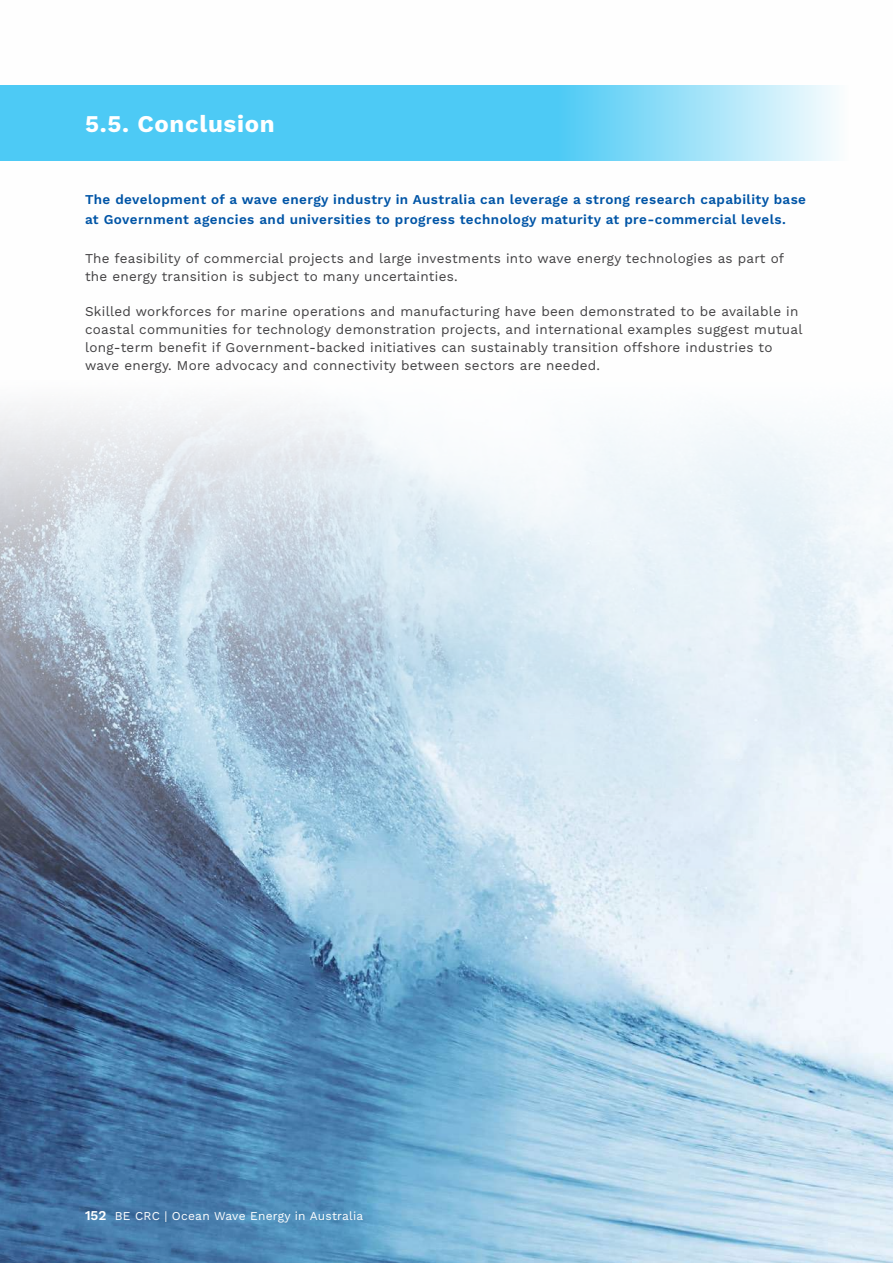
<style>
.page{position:relative;width:893px;height:1263px;background:#fff}
.page>*{position:absolute;margin:0;border:0;box-sizing:border-box;transform-origin:0 0}
.t1{font:700 24px "Work Sans";letter-spacing:.03em;color:#fff}
.t2{font:13.5px/18px "Work Sans";letter-spacing:.02em;color:#414042}
.t3{font:600 13.5px/19.5px "Work Sans";letter-spacing:.03em;color:#0054a6}
.t4{font:12px "Work Sans";letter-spacing:.02em;color:#fff}
.s1{font-weight:600;font-size:13.5px}
</style>
<div class="page">
<img style="left:0;top:405px;width:893px;height:858px">
<svg style="left:0;top:85px;width:836px;height:75px;background:#68d2f6"></svg>
<h1 class="t1" style="left:85px;top:105px;width:191px">5.5. Conclusion</h1>
<p class="t3" style="left:85px;top:189px;width:723px">The development of a wave energy industry in Australia can leverage a strong research capability base at Government agencies and universities to progress technology maturity at pre-commercial levels.</p>
<p class="t2" style="left:85px;top:249px;width:701px">The feasibility of commercial projects and large investments into wave energy technologies as part of the energy transition is subject to many uncertainties.</p>
<p class="t2" style="left:85px;top:302px;width:719px">Skilled workforces for marine operations and manufacturing have been demonstrated to be available in coastal communities for technology demonstration projects, and international examples suggest mutual long-term benefit if Government-backed initiatives can sustainably transition offshore industries to wave energy. More advocacy and connectivity between sectors are needed.</p>
<p class="t4" style="left:85px;top:1207px;width:280px"><span class="s1">152</span> BE CRC | Ocean Wave Energy in Australia</p>
</div>
